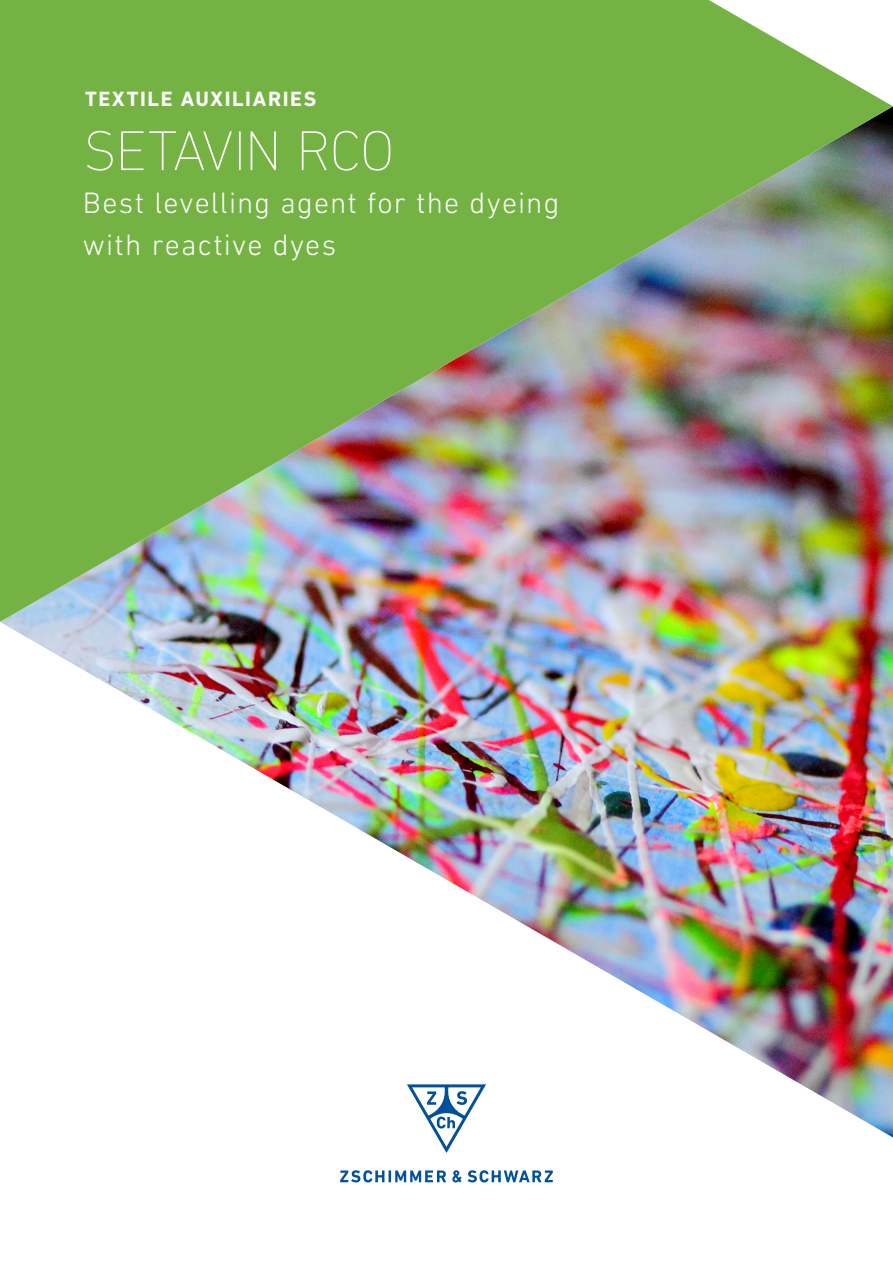
<style>
.page{position:relative;width:893px;height:1263px;background:#fff}
.page>*{position:absolute;margin:0;border:0;box-sizing:border-box;transform-origin:0 0}
.ZS_TITEL_HEAD{font:200 57px "DIN Next LT Pro";letter-spacing:-.025em;color:#fff}
.ZS_TITEL_BESCHREIBUN{font:300 30px/42.5px "DIN Next LT Pro";letter-spacing:.04em;color:#fff}
.ZS_BEREICH_TITEL{font:700 21px "DIN Next LT Pro";letter-spacing:.08em;color:#fff}
</style>
<div class="page">
<img style="left:0;top:622px;width:893px;height:515px">
<img style="left:0;top:0;width:893px;height:622px">
<svg style="left:407px;top:1084px;width:79px;height:69px"></svg>
<svg style="left:452px;top:1170px;width:10px;height:12px"></svg>
<svg style="left:340px;top:1170px;width:106px;height:12px"></svg>
<svg style="left:468px;top:1170px;width:85px;height:12px"></svg>
<p class="ZS_BEREICH_TITEL" style="left:85px;top:87px;width:233px">TEXTILE AUXILIARIES</p>
<p class="ZS_TITEL_HEAD" style="left:83px;top:118px;width:313px">SETAVIN RCO</p>
<p class="ZS_TITEL_BESCHREIBUN" style="left:83px;top:181px;width:478px">Best levelling agent for the dyeing with reactive dyes</p>
</div>
